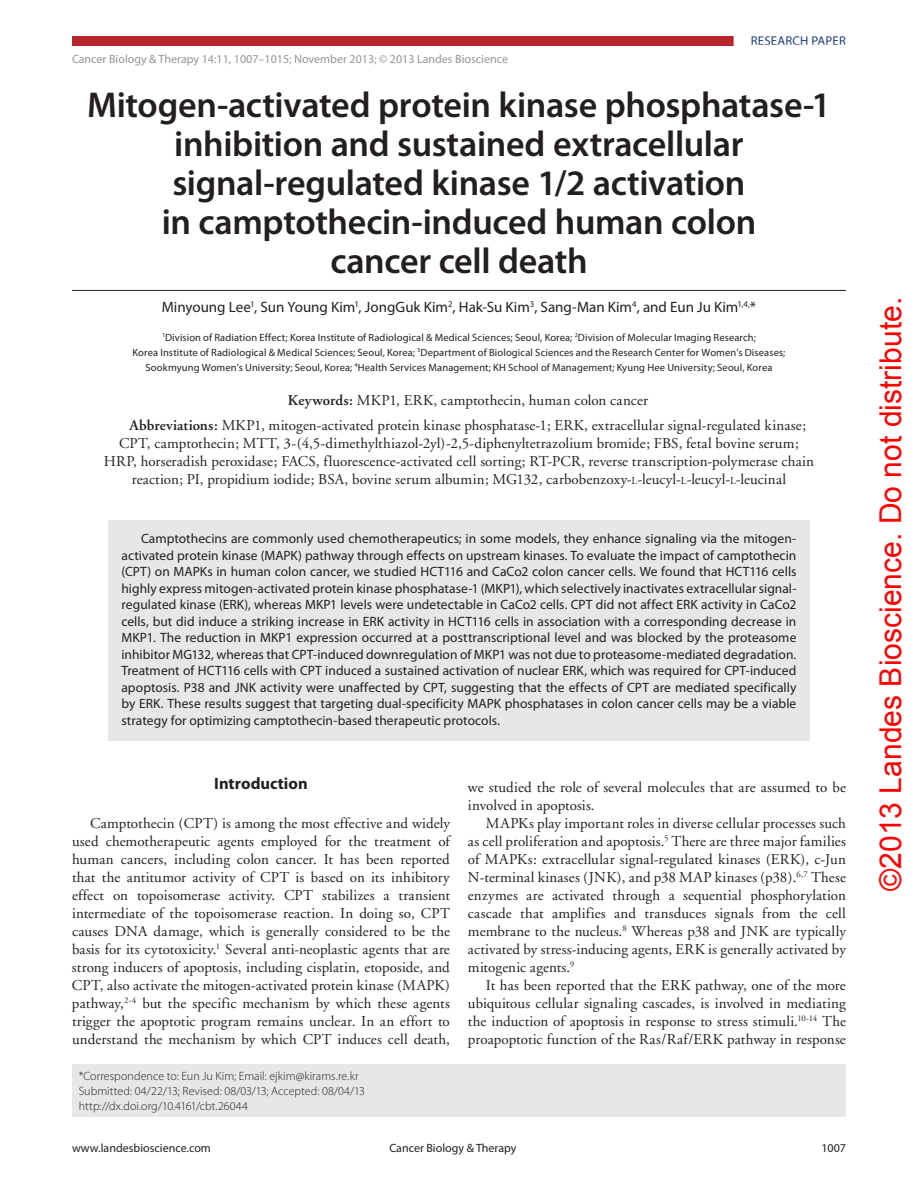
<style>
.page{position:relative;width:918px;height:1188px;background:#fff}
.page>*{position:absolute;margin:0;border:0;box-sizing:border-box;transform-origin:0 0}
.t1{font:600 36px/39px "Myriad Pro";letter-spacing:-.01em;color:#231f20;text-align:center}
.t2{font:30.15px "Arial";color:#f00}
.t3{font:700 16.5px "Myriad Pro";color:#231f20}
.t4{font:15px/18px "Adobe Garamond";letter-spacing:.01em;color:#231f20;text-align:justify}
.t5{font:15px "Myriad Pro";color:#231f20}
.t6{font:13.5px/16.5px "Myriad Pro";letter-spacing:.005em;color:#231f20;text-align:justify}
.t7{font:12.75px "Myriad Pro";letter-spacing:.02em;color:#193f7c}
.t8{font:300 12px/15px "Myriad Pro";letter-spacing:.005em;color:#231f20}
.t9{font:12px "Myriad Pro";color:#939598}
.t10{font:12px "Myriad Pro";color:#231f20}
.t11{font:10.5px/15px "Myriad Pro";letter-spacing:.015em;color:#231f20;text-align:center}
.s1{font-weight:600}
.s2{font-size:10.5px}
</style>
<div class="page">
<div style="left:72px;top:36px;width:774px;height:10px;background:#b7262b"></div>
<svg style="left:733px;top:36px;width:113px;height:10px"></svg>
<div style="left:72px;top:1064px;width:774px;height:53px;background:#e6e7e9"></div>
<hr style="left:72px;top:290px;width:774px;height:1px;background:#231f20">
<div style="left:108px;top:520px;width:702px;height:220px;background:#e6e7e9"></div>
<p class="t9" style="left:72px;top:52px;width:438px">Cancer Biology &amp; Therapy 14:11, 1007–1015; November 2013; © 2013 Landes Bioscience</p>
<p class="t7" style="left:751px;top:33px;width:94px">Research Paper</p>
<h1 class="t1" style="left:87px;top:85px;width:745px">Mitogen-activated protein kinase phosphatase-1 inhibition and sustained extracellular signal-regulated kinase 1/2 activation<br>in camptothecin-induced human colon<br>cancer cell death</h1>
<p class="t5" style="left:162px;top:298px;width:596px">Minyoung Lee<sup>1</sup>, Sun Young Kim<sup>1</sup>, JongGuk Kim<sup>2</sup>, Hak-Su Kim<sup>3</sup>, Sang-Man Kim<sup>4</sup>, and Eun Ju Kim<sup>1,4,</sup>*</p>
<p class="t11" style="left:133px;top:329px;width:654px"><sup>1</sup>Division of Radiation Effect; Korea Institute of Radiological &amp; Medical Sciences; Seoul, Korea; <sup>2</sup>Division of Molecular Imaging Research;<br>Korea Institute of Radiological &amp; Medical Sciences; Seoul, Korea; <sup>3</sup>Department of Biological Sciences and the Research Center for Women’s Diseases;<br>Sookmyung Women’s University; Seoul, Korea; <sup>4</sup>Health Services Management; KH School of Management; Kyung Hee University; Seoul, Korea</p>
<p class="t4" style="left:130px;top:388px;width:678px;line-height:24.8px;text-align:center"><span class="s1">Keywords:</span> MKP1, ERK, camptothecin, human colon cancer<br><span class="s1">Abbreviations:</span> MKP1, mitogen-activated protein kinase phosphatase-1; ERK, extracellular signal-regulated kinase;</p>
<p class="t4" style="left:104px;top:434px;width:712px;text-align:center">CPT, camptothecin; MTT, 3-(4,5-dimethylthiazol-2yl)-2,5-diphenyltetrazolium bromide; FBS, fetal bovine serum;<br>HRP, horseradish peroxidase; FACS, fluorescence-activated cell sorting; RT-PCR, reverse transcription-polymerase chain reaction; PI, propidium iodide; BSA, bovine serum albumin; MG132, carbobenzoxy-<span class="s2">l</span>-leucyl-<span class="s2">l</span>-leucyl-<span class="s2">l</span>-leucinal</p>
<p class="t6" style="left:121px;top:530px;width:677px;text-indent:20px">Camptothecins are commonly used chemotherapeutics; in some models, they enhance signaling via the mitogen&shy;activated protein kinase (MAPK) pathway through effects on upstream kinases. To evaluate the impact of camptothecin (CPT) on MAPKs in human colon cancer, we studied HCT116 and CaCo2 colon cancer cells. We found that HCT116 cells highly express mitogen-activated protein kinase phosphatase-1 (MKP1), which selectively inactivates extracellular signal&shy;regulated kinase (ERK), whereas MKP1 levels were undetectable in CaCo2 cells. CPT did not affect ERK activity in CaCo2 cells, but did induce a striking increase in ERK activity in HCT116 cells in association with a corresponding decrease in MKP1. The reduction in MKP1 expression occurred at a posttranscriptional level and was blocked by the proteasome inhibitor MG132, whereas that CPT-induced downregulation of MKP1 was not due to proteasome-mediated degradation.<br>Treatment of HCT116 cells with CPT induced a sustained activation of nuclear ERK, which was required for CPT-induced apoptosis. P38 and JNK activity were unaffected by CPT, suggesting that the effects of CPT are mediated specifically by ERK. These results suggest that targeting dual-specificity MAPK phosphatases in colon cancer cells may be a viable strategy for optimizing camptothecin-based therapeutic protocols.</p>
<p class="t3" style="left:214px;top:773px;width:95px">Introduction</p>
<p class="t4" style="left:72px;top:815px;width:380px;text-indent:18px">Camptothecin (CPT) is among the most effective and widely used chemotherapeutic agents employed for the treatment of human cancers, including colon cancer. It has been reported that the antitumor activity of CPT is based on its inhibitory effect on topoisomerase activity. CPT stabilizes a transient intermediate of the topoisomerase reaction. In doing so, CPT causes DNA damage, which is generally considered to be the basis for its cytotoxicity.<sup>1</sup> Several anti-neoplastic agents that are strong inducers of apoptosis, including cisplatin, etoposide, and CPT, also activate the mitogen-activated protein kinase (MAPK) pathway,<sup>2-4</sup> but the specific mechanism by which these agents trigger the apoptotic program remains unclear. In an effort to understand the mechanism by which CPT induces cell death,</p>
<p class="t8" style="left:79px;top:1068px;width:288px">*Correspondence to: Eun Ju Kim; Email: ejkim@kirams.re.kr<br>Submitted: 04/22/13; Revised: 08/03/13; Accepted: 08/04/13 http://dx.doi.org/10.4161/cbt.26044</p>
<p class="t4" style="left:468px;top:779px;width:379px">we studied the role of several molecules that are assumed to be involved in apoptosis.</p>
<p class="t4" style="left:468px;top:815px;width:379px;text-indent:18px">MAPKs play important roles in diverse cellular processes such as cell proliferation and apoptosis.<sup>5</sup> There are three major families of MAPKs: extracellular signal-regulated kinases (ERK), c-Jun N-terminal kinases (JNK), and p38 MAP kinases (p38).<sup>6,7</sup> These enzymes are activated through a sequential phosphorylation cascade that amplifies and transduces signals from the cell membrane to the nucleus.<sup>8</sup> Whereas p38 and JNK are typically activated by stress-inducing agents, ERK is generally activated by mitogenic agents.<sup>9</sup></p>
<p class="t4" style="left:468px;top:977px;width:379px;text-indent:18px">It has been reported that the ERK pathway, one of the more ubiquitous cellular signaling cascades, is involved in mediating the induction of apoptosis in response to stress stimuli.<sup>10-14</sup> The proapoptotic function of the Ras/Raf/ERK pathway in response</p>
<p class="t10" style="left:72px;top:1141px;width:140px">www.landesbioscience.com</p>
<p class="t10" style="left:389px;top:1141px;width:129px">Cancer Biology &amp; Therapy</p>
<p class="t10" style="left:821px;top:1141px;width:26px">1007</p>
<h2 class="t2" style="left:871px;top:891px;width:595px;rotate:-90deg">©2013 Landes Bioscience. Do not distribute.</h2>
</div>
